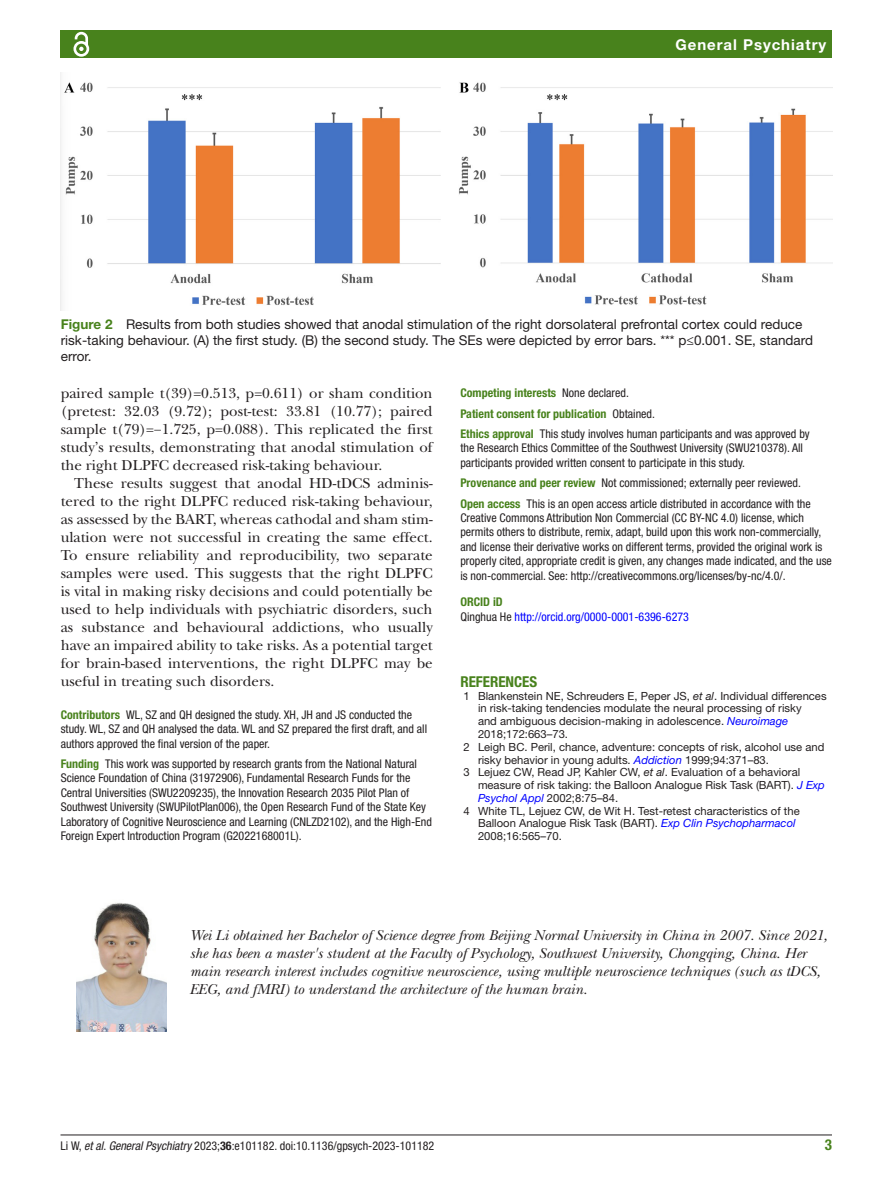
<style>
.page{position:relative;width:893px;height:1191px;background:#fff}
.page>*{position:absolute;margin:0;border:0;box-sizing:border-box;transform-origin:0 0}
.t1{font:15px/18px "New Baskerville";color:#231f20;text-align:justify}
.t2{font:italic 15px/18px "New Baskerville";color:#231f20}
.t3{font:700 15px "Helvetica Neue LT Std";letter-spacing:.065em;color:#fff}
.t4{font:700 condensed 15px "Helvetica Neue LT Std";color:#48821c}
.t5{font:13.5px/16.2px "Helvetica Neue LT Std";color:#231f20}
.t6{font:condensed 12px/14.4px "Helvetica Neue LT Std";color:#231f20}
.t7{font:condensed 12px/14.4px "Helvetica Neue LT Std";color:#00f}
.t8{font:11.25px "Helvetica Neue LT Std";color:#231f20}
.s1{font-weight:700;color:#48821c}
.s2{color:#231f20}
.s3{font-style:italic}
.s4{font-style:italic;color:#00f}
.s5{font-weight:700}
</style>
<div class="page">
<hr style="left:61px;top:1134px;width:771px;height:1px;background:#231f20">
<div style="left:61px;top:31px;width:771px;height:27px;background:#48821c"></div>
<svg style="left:73px;top:31px;width:17px;height:26px"></svg>
<img style="left:61px;top:82px;width:771px;height:229px">
<img style="left:76px;top:903px;width:90px;height:128px">
<p class="t3" style="left:675px;top:35px;width:152px">General Psychiatry</p>
<p class="t5" style="left:61px;top:315px;width:754px"><span class="s1">Figure 2</span> Results from both studies showed that anodal stimulation of the right dorsolateral prefrontal cortex could reduce risk-taking behaviour. (A) the first study. (B) the second study. The SEs were depicted by error bars. *** p≤0.001. SE, standard error.</p>
<p class="t1" style="left:61px;top:384px;width:373px">paired sample t(39)=0.513, p=0.611) or sham condition (pretest: 32.03 (9.72); post-test: 33.81 (10.77); paired sample t(79)=−1.725, p=0.088). This replicated the first study’s results, demonstrating that anodal stimulation of the right DLPFC decreased risk-taking behaviour.</p>
<p class="t1" style="left:61px;top:474px;width:373px;text-indent:13px">These results suggest that anodal HD-tDCS adminis&shy;tered to the right DLPFC reduced risk-taking behaviour, as assessed by the BART, whereas cathodal and sham stim&shy;ulation were not successful in creating the same effect.<br>To ensure reliability and reproducibility, two separate samples were used. This suggests that the right DLPFC is vital in making risky decisions and could potentially be used to help individuals with psychiatric disorders, such as substance and behavioural addictions, who usually have an impaired ability to take risks. As a potential target for brain-based interventions, the right DLPFC may be useful in treating such disorders.</p>
<p class="t6" style="left:61px;top:707px;width:368px"><span class="s1">Contributors</span> WL, SZ and QH designed the study. XH, JH and JS conducted the study. WL, SZ and QH analysed the data. WL and SZ prepared the first draft, and all authors approved the final version of the paper.</p>
<p class="t6" style="left:61px;top:756px;width:373px"><span class="s1">Funding</span> This work was supported by research grants from the National Natural Science Foundation of China (31972906), Fundamental Research Funds for the Central Universities (SWU2209235), the Innovation Research 2035 Pilot Plan of Southwest University (SWUPilotPlan006), the Open Research Fund of the State Key Laboratory of Cognitive Neuroscience and Learning (CNLZD2102), and the High-End Foreign Expert Introduction Program (G2022168001L).</p>
<p class="t6" style="left:460px;top:382px;width:351px;line-height:20.7px"><span class="s1">Competing interests</span> None declared.<br><span class="s1">Patient consent for publication</span> Obtained.<br><span class="s1">Ethics approval</span> This study involves human participants and was approved by</p>
<p class="t6" style="left:460px;top:441px;width:344px">the Research Ethics Committee of the Southwest University (SWU210378). All participants provided written consent to participate in this study.</p>
<p class="t6" style="left:460px;top:473px;width:352px;line-height:20.4px"><span class="s1">Provenance and peer review</span> Not commissioned; externally peer reviewed.<br><span class="s1">Open access</span> This is an open access article distributed in accordance with the</p>
<p class="t6" style="left:460px;top:510px;width:373px">Creative Commons Attribution Non Commercial (CC BY-NC 4.0) license, which permits others to distribute, remix, adapt, build upon this work non-commercially, and license their derivative works on different terms, provided the original work is properly cited, appropriate credit is given, any changes made indicated, and the use is non-commercial. See: http://creativecommons.org/licenses/by-nc/4.0/.</p>
<p class="t7" style="left:460px;top:594px;width:230px"><span class="s1">ORCID iD<br></span><span class="s2">Qinghua He</span> http://orcid.org/0000-0001-6396-6273</p>
<p class="t4" style="left:460px;top:672px;width:17px">Refere</p>
<p class="t4" style="left:506px;top:672px;width:33px">nces</p>
<p class="t8" style="left:463px;top:689px;width:365px">1 Blankenstein NE, Schreuders E, Peper JS, <span class="s3">et al</span>. Individual differences</p>
<p class="t8" style="left:478px;top:702px;width:325px">in risk-taking tendencies modulate the neural processing of risky</p>
<p class="t8" style="left:478px;top:714px;width:312px">and ambiguous decision-making in adolescence. <span class="s4">Neuroimage</span></p>
<p class="t8" style="left:478px;top:727px;width:92px">2018;172:663–73.</p>
<p class="t8" style="left:463px;top:740px;width:362px">2 Leigh BC. Peril, chance, adventure: concepts of risk, alcohol use and</p>
<p class="t8" style="left:478px;top:753px;width:292px">risky behavior in young adults. <span class="s4">Addiction</span> 1999;94:371–83.</p>
<p class="t8" style="left:463px;top:765px;width:338px">3 Lejuez CW, Read JP, Kahler CW, <span class="s3">et al</span>. Evaluation of a behavioral</p>
<p class="t8" style="left:478px;top:778px;width:348px">measure of risk taking: the Balloon Analogue Risk Task (BART). <span class="s4">J Exp</span></p>
<p class="t8" style="left:478px;top:791px;width:142px"><span class="s4">Psychol Appl</span> 2002;8:75–84.</p>
<p class="t8" style="left:463px;top:803px;width:338px">4 White TL, Lejuez CW, de Wit H. Test-retest characteristics of the</p>
<p class="t8" style="left:478px;top:816px;width:319px">Balloon Analogue Risk Task (BART). <span class="s4">Exp Clin Psychopharmacol</span></p>
<p class="t8" style="left:478px;top:829px;width:85px">2008;16:565–70.</p>
<p class="t2" style="left:190px;top:926px;width:640px">Wei Li obtained her Bachelor of Science degree from Beijing Normal University in China in 2007. Since 2021, she has been a master's student at the Faculty of Psychology, Southwest University, Chongqing, China. Her main research interest includes cognitive neuroscience, using multiple neuroscience techniques (such as tDCS, EEG, and fMRI) to understand the architecture of the human brain.</p>
<p class="t6" style="left:61px;top:1138px;width:375px">Li W, <span class="s3">et al</span>. <span class="s3">General Psychiatry</span> 2023;<span class="s5">36</span>:e101182. doi:10.1136/gpsych-2023-101182</p>
<p class="t4" style="left:825px;top:1135px;width:9px">3</p>
</div>
